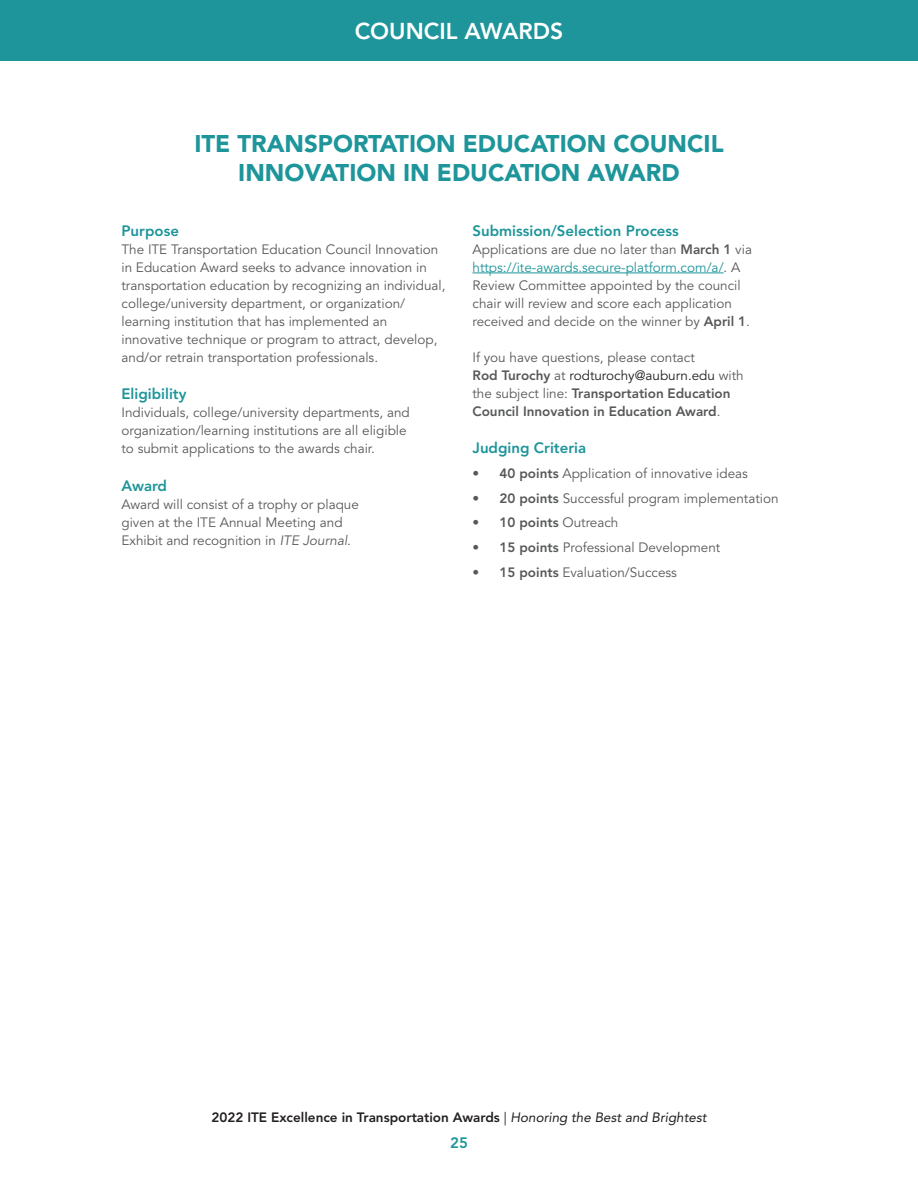
<style>
.page{position:relative;width:918px;height:1188px;background:#fff}
.page>*{position:absolute;margin:0;border:0;box-sizing:border-box;transform-origin:0 0}
.Bulleted_List{font:900 24px/28.5px "Avenir LT Pro";color:#1d959a;text-align:center}
.t1{font:800 22.8px "Avenir LT Pro";color:#fff}
.Subhead{font:800 15px "Avenir LT Pro";color:#1d959a}
.Body_Text{font:800 15px "Avenir LT Pro";color:#1d959a}
.Body_Text-2{font:13.5px/18px "Avenir LT Pro";color:#57585a}
.Body_Text-3{font:800 13.5px/18px "Avenir LT Pro";color:#57585a}
.t2{font:800 13.5px "Avenir LT Pro";color:#231f20}
.s1{font-style:italic}
.s2{font-weight:800}
.s3{color:#1d959a}
.s4{font-weight:400}
.s5{font-weight:400;color:#231f20}
.s6{font-family:"Avenir LT Std";font-weight:400;font-style:italic}
</style>
<div class="page">
<div style="left:0;top:0;width:918px;height:61px;background:#1d959a"></div>
<hr style="left:472px;top:273px;width:252px;height:1px;background:#1d959a">
<h2 class="t1" style="left:355px;top:18px;width:210px">COUNCIL AWARDS</h2>
<p class="Bulleted_List" style="left:194px;top:130px;width:531px">ITE TRANSPORTATION EDUCATION COUNCIL<br>INNOVATION IN EDUCATION AWARD</p>
<p class="Subhead" style="left:122px;top:221px;width:59px">Purpose</p>
<p class="Body_Text-2" style="left:122px;top:240px;width:326px">The ITE Transportation Education Council Innovation in Education Award seeks to advance innovation in transportation education by recognizing an individual, college/university department, or organization/ learning institution that has implemented an innovative technique or program to attract, develop, and/or retrain transportation professionals.</p>
<p class="Subhead" style="left:122px;top:385px;width:67px">Eligibility</p>
<p class="Body_Text-2" style="left:122px;top:404px;width:290px">Individuals, college/university departments, and organization/learning institutions are all eligible to submit applications to the awards chair.</p>
<p class="Subhead" style="left:122px;top:476px;width:47px">Award</p>
<p class="Body_Text-2" style="left:122px;top:495px;width:239px">Award will consist of a trophy or plaque given at the ITE Annual Meeting and<br>Exhibit and recognition in <span class="s1">ITE Journal</span>.</p>
<p class="Body_Text" style="left:472px;top:221px;width:208px">Submission/Selection Process</p>
<p class="Body_Text-2" style="left:472px;top:240px;width:281px">Applications are due no later than <span class="s2">March 1</span> via <span class="s3">https://ite-awards.secure-platform.com/a/</span>. A Review Committee appointed by the council chair will review and score each application received and decide on the winner by <span class="s2">April 1</span>.</p>
<p class="Body_Text-3" style="left:472px;top:348px;width:273px"><span class="s4">If you have questions, please contact<br></span>Rod Turochy <span class="s4">at</span> <span class="s5">rodturochy@auburn.edu</span> <span class="s4">with the subject line:</span> Transportation Education Council Innovation in Education Award<span class="s4">.</span></p>
<p class="Subhead" style="left:472px;top:439px;width:115px">Judging Criteria</p>
<p class="Body_Text-2" style="left:472px;top:464px;width:277px"><span class="s2">• 40 points</span> Application of innovative ideas</p>
<p class="Body_Text-2" style="left:472px;top:489px;width:308px"><span class="s2">• 20 points</span> Successful program implementation</p>
<p class="Body_Text-3" style="left:472px;top:514px;width:147px">• 10 points <span class="s4">Outreach</span></p>
<p class="Body_Text-2" style="left:472px;top:539px;width:249px"><span class="s2">• 15 points</span> Professional Development</p>
<p class="Body_Text-2" style="left:472px;top:563px;width:206px"><span class="s2">• 15 points</span> Evaluation/Success</p>
<p class="t2" style="left:211px;top:1109px;width:497px">2022 ITE Excellence in Transportation Awards <span class="s4">|</span> <span class="s6">Honoring the Best and Brightest</span></p>
<p class="Body_Text" style="left:450px;top:1134px;width:19px">25</p>
</div>
